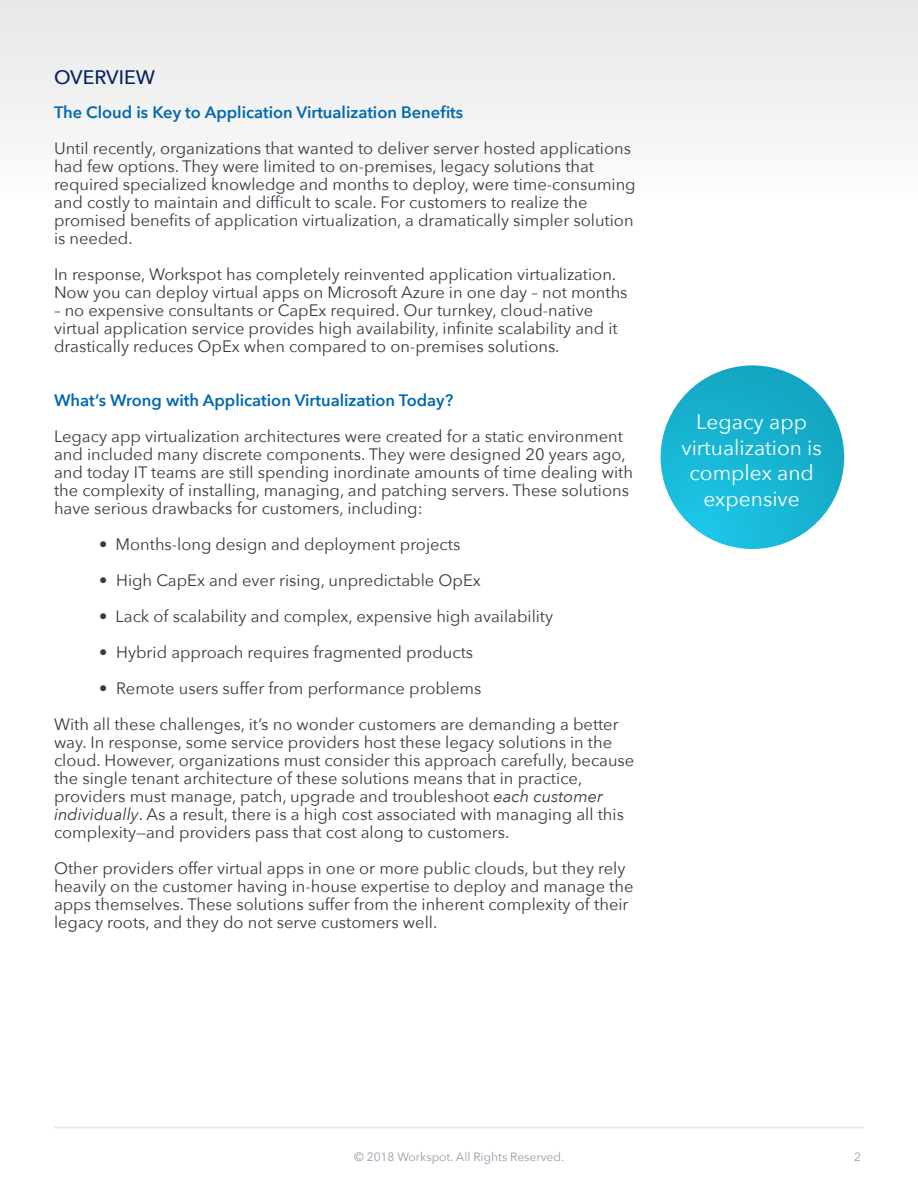
<style>
.page{position:relative;width:918px;height:1188px;background:#fff}
.page>*{position:absolute;margin:0;border:0;box-sizing:border-box;transform-origin:0 0}
.t1{font:21px/25.5px "Avenir Next";color:#fff;text-align:center}
.H2_Headers{font:500 19.5px "Avenir Next";color:#062360}
.t2{font:16.5px/18px "Avenir Next";color:#353b43}
.t3{font:600 16.5px "Avenir Next";color:#0069b0}
.Footers{font:12px "Avenir Next";color:#929ca9}
.s1{font-style:italic}
</style>
<div class="page">
<div style="left:0;top:0;width:918px;height:206px;background:#f2f1f1"></div>
<hr style="left:54px;top:1127px;width:810px;height:1px;background:#e8e8e8">
<div style="left:661px;top:365px;width:183px;height:184px;background:linear-gradient(to bottom,#16a6c2,#1bc0e0);border-radius:92px"></div>
<p class="H2_Headers" style="left:54px;top:61px;width:103px">OVERVIEW</p>
<p class="t3" style="left:54px;top:98px;width:411px">The Cloud is Key to Application Virtualization Benefits</p>
<p class="t2" style="left:54px;top:138px;width:583px">Until recently, organizations that wanted to deliver server hosted applications had few options. They were limited to on-premises, legacy solutions that required specialized knowledge and months to deploy, were time-consuming and costly to maintain and difficult to scale. For customers to realize the promised benefits of application virtualization, a dramatically simpler solution is needed.</p>
<p class="t2" style="left:54px;top:264px;width:575px">In response, Workspot has completely reinvented application virtualization.<br>Now you can deploy virtual apps on Microsoft Azure in one day – not months</p>
<p class="t2" style="left:54px;top:300px;width:565px">– no expensive consultants or CapEx required. Our turnkey, cloud-native virtual application service provides high availability, infinite scalability and it drastically reduces OpEx when compared to on-premises solutions.</p>
<p class="t3" style="left:54px;top:386px;width:401px">What’s Wrong with Application Virtualization Today?</p>
<p class="t2" style="left:54px;top:426px;width:581px">Legacy app virtualization architectures were created for a static environment and included many discrete components. They were designed 20 years ago, and today IT teams are still spending inordinate amounts of time dealing with the complexity of installing, managing, and patching servers. These solutions have serious drawbacks for customers, including:</p>
<p class="t2" style="left:99px;top:534px;width:363px">• Months-long design and deployment projects</p>
<p class="t2" style="left:99px;top:570px;width:383px">• High CapEx and ever rising, unpredictable OpEx</p>
<p class="t2" style="left:99px;top:606px;width:456px">• Lack of scalability and complex, expensive high availability</p>
<p class="t2" style="left:99px;top:642px;width:376px">• Hybrid approach requires fragmented products</p>
<p class="t2" style="left:99px;top:678px;width:384px">• Remote users suffer from performance problems</p>
<p class="t2" style="left:54px;top:714px;width:582px">With all these challenges, it’s no wonder customers are demanding a better way. In response, some service providers host these legacy solutions in the cloud. However, organizations must consider this approach carefully, because the single tenant architecture of these solutions means that in practice, providers must manage, patch, upgrade and troubleshoot <span class="s1">each customer individually</span>. As a result, there is a high cost associated with managing all this complexity—and providers pass that cost along to customers.</p>
<p class="t2" style="left:54px;top:858px;width:581px">Other providers offer virtual apps in one or more public clouds, but they rely heavily on the customer having in-house expertise to deploy and manage the apps themselves. These solutions suffer from the inherent complexity of their legacy roots, and they do not serve customers well.</p>
<p class="t1" style="left:681px;top:408px;width:142px">Legacy app virtualization is complex and expensive</p>
<p class="Footers" style="left:354px;top:1147px;width:212px">© 2018 Workspot. All Rights Reserved.</p>
<p class="Footers" style="left:854px;top:1147px;width:8px">2</p>
</div>
